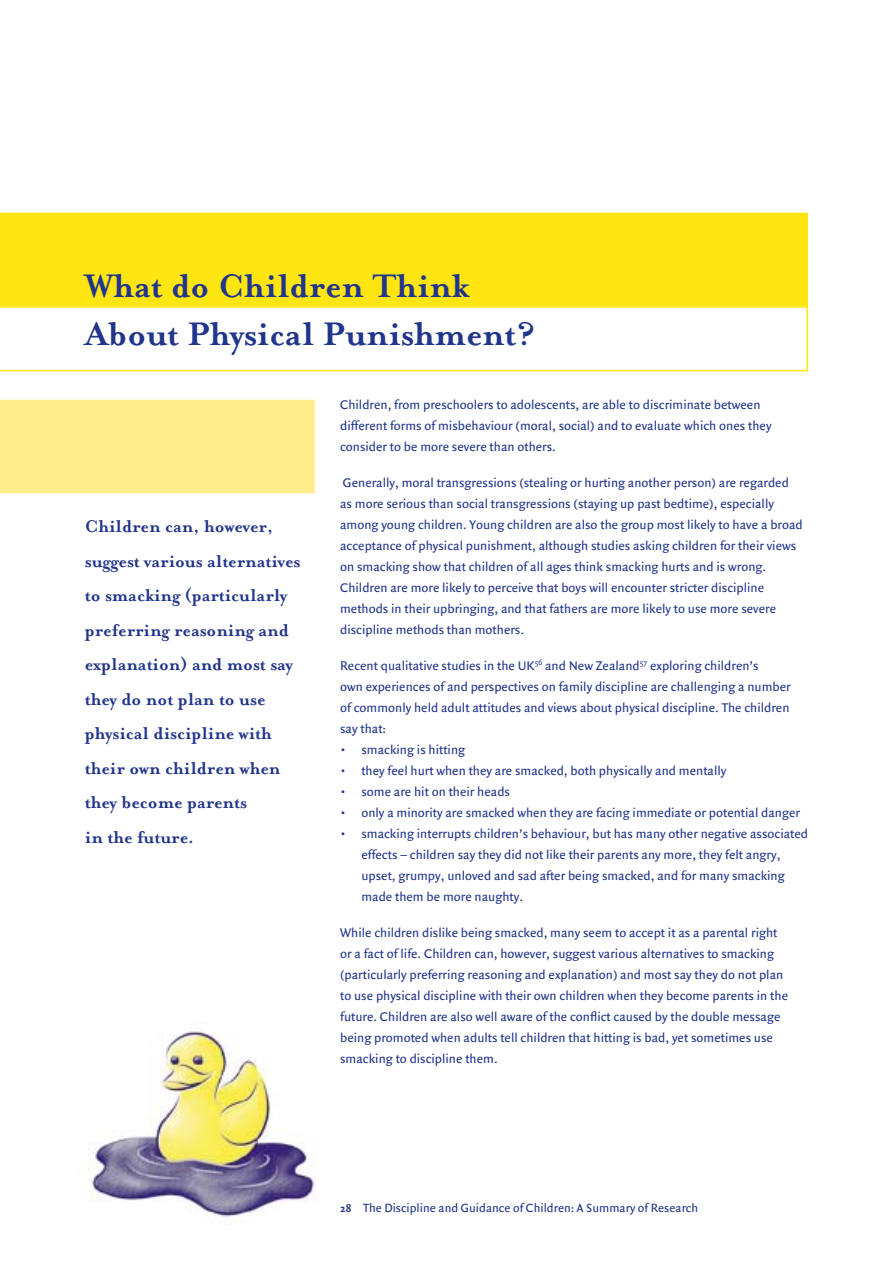
<style>
.page{position:relative;width:893px;height:1263px;background:#fff}
.page>*{position:absolute;margin:0;border:0;box-sizing:border-box;transform-origin:0 0}
.t1{font:700 37.5px/48px "Mrs Eaves Maori";color:#21358b}
.t2{font:700 19.5px/34.5px "Mrs Eaves Maori";color:#21358b}
.t3{font:13.5px/21px "Quadraat Sans Maori";color:#21358b}
.t4{font:12.75px "Quadraat Sans Maori";color:#21358b}
.s1{font-weight:700;font-size:11.25px}
</style>
<div class="page">
<div style="left:0;top:213px;width:808px;height:93px;background:#ffe512"></div>
<svg style="left:0;top:306px;width:808px;height:65px"></svg>
<div style="left:0;top:400px;width:314px;height:93px;background:#ffed89"></div>
<img style="left:88px;top:1031px;width:228px;height:191px">
<h1 class="t1" style="left:85px;top:260px;width:451px">What do Children Think<br>About Physical Punishment?</h1>
<p class="t2" style="left:85px;top:508px;width:217px">Children can, however, suggest various alternatives to smacking (particularly preferring reasoning and explanation) and most say they do not plan to use physical discipline with their own children when they become parents<br>in the future.</p>
<p class="t3" style="left:340px;top:395px;width:433px">Children, from preschoolers to adolescents, are able to discriminate between different forms of misbehaviour (moral, social) and to evaluate which ones they consider to be more severe than others.</p>
<p class="t3" style="left:340px;top:473px;width:464px">Generally, moral transgressions (stealing or hurting another person) are regarded<br>as more serious than social transgressions (staying up past bedtime), especially among young children. Young children are also the group most likely to have a broad acceptance of physical punishment, although studies asking children for their views on smacking show that children of all ages think smacking hurts and is wrong.<br>Children are more likely to perceive that boys will encounter stricter discipline methods in their upbringing, and that fathers are more likely to use more severe discipline methods than mothers.</p>
<p class="t3" style="left:340px;top:656px;width:452px">Recent qualitative studies in the UK<sup>56</sup> and New Zealand<sup>57</sup> exploring children’s<br>own experiences of and perspectives on family discipline are challenging a number of commonly held adult attitudes and views about physical discipline. The children say that:</p>
<p class="t3" style="left:340px;top:740px;width:127px">• smacking is hitting</p>
<p class="t3" style="left:340px;top:761px;width:388px">• they feel hurt when they are smacked, both physically and mentally</p>
<p class="t3" style="left:340px;top:782px;width:171px">• some are hit on their heads</p>
<p class="t3" style="left:340px;top:803px;width:461px">• only a minority are smacked when they are facing immediate or potential danger</p>
<p class="t3" style="left:361px;top:824px;width:448px;text-indent:-21px">• smacking interrupts children’s behaviour, but has many other negative associated effects – children say they did not like their parents any more, they felt angry, upset, grumpy, unloved and sad after being smacked, and for many smacking made them be more naughty.</p>
<p class="t3" style="left:340px;top:923px;width:449px">While children dislike being smacked, many seem to accept it as a parental right or a fact of life. Children can, however, suggest various alternatives to smacking (particularly preferring reasoning and explanation) and most say they do not plan to use physical discipline with their own children when they become parents in the future. Children are also well aware of the conflict caused by the double message being promoted when adults tell children that hitting is bad, yet sometimes use smacking to discipline them.</p>
<p class="t4" style="left:340px;top:1203px;width:359px"><span class="s1">28</span> The Discipline and Guidance of Children: A Summary of Research</p>
</div>
